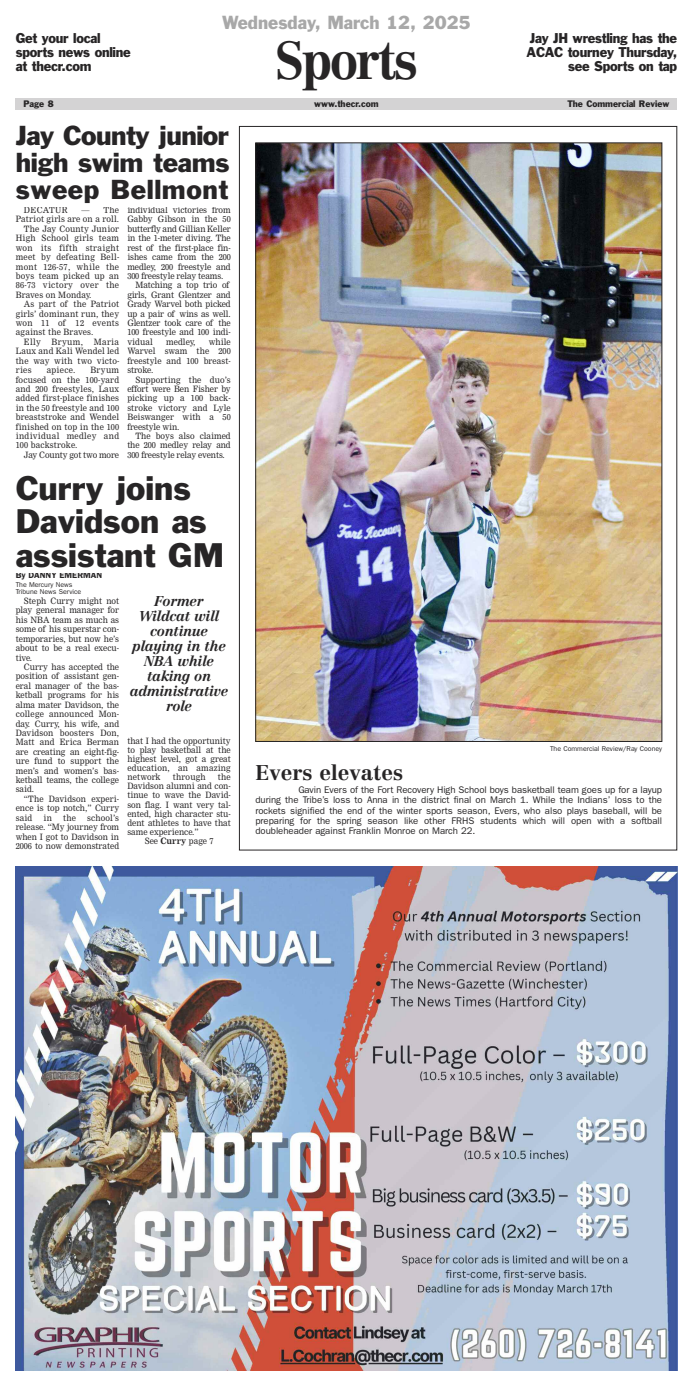
<style>
.page{position:relative;width:693px;height:1386px;background:#fff}
.page>*{position:absolute;margin:0;border:0;box-sizing:border-box;transform-origin:0 0}
.t1{font:700 52.5px "Centennial";letter-spacing:-.05em;color:#272526;scale:.95 1}
.t2{font:31.5px/33.7px "Franklin Gothic";color:#272526}
.t3{font:25.38px/27.1px "Franklin Gothic";letter-spacing:-.01em;color:#272526;text-align:justify}
.t4{font:700 21px "Centennial";color:#272526}
.t5{font:17.5px "Franklin Gothic";color:#a8a8a8;scale:.95 1}
.t6{font:italic 700 14px/15px "Centennial";letter-spacing:-.02em;color:#272526;text-align:center}
.t7{font:13.12px/14.1px "Franklin Gothic";letter-spacing:-.02em;color:#272526;scale:.95 1}
.t8{font:9.62px/10.3px "Franklin Gothic";letter-spacing:-.005em;color:#272526;text-align:justify}
.t9{font:8.75px "Franklin Gothic";color:#272526;scale:.95 1}
.t10{font:600 8.75px "Franklin Gothic";color:#272526}
.t11{font:8.58px/9.5px "Nimrod";color:#272526;text-align:justify;scale:.95 1}
.t12{font:8.58px "Nimrod";letter-spacing:.02em;color:#272526;scale:.95 1}
.t13{font:8.58px "Nimrod";letter-spacing:.04em;color:#272526;scale:.95 1}
.t14{font:8.58px "Nimrod";letter-spacing:.035em;color:#272526;scale:.95 1}
.t15{font:7px/7.8px "Franklin Gothic";color:#272526}
.s1{font-weight:700}
</style>
<div class="page">
<img style="left:16px;top:866px;width:661px;height:504px">
<div style="left:16px;top:98px;width:661px;height:12px;background:#d4d3d4"></div>
<img style="left:257px;top:145px;width:403px;height:595px">
<h3 class="t5" style="left:222px;top:16px;width:263px">Wednesday, March 12, 2025</h3>
<h3 class="t7" style="left:16px;top:32px;width:123px">Get your local sports news online at thecr.com</h3>
<h3 class="t7" style="left:527px;top:32px;width:160px;text-align:right">Jay JH wrestling has the<br>ACAC tourney Thursday, see Sports on tap</h3>
<h1 class="t1" style="left:275px;top:40px;width:153px">Sports</h1>
<p class="t9" style="left:24px;top:100px;width:33px">Page 8</p>
<p class="t9" style="left:314px;top:100px;width:69px">www.thecr.com</p>
<p class="t9" style="left:567px;top:100px;width:109px">The Commercial Review</p>
<h3 class="t3" style="left:16px;top:124px;width:215px">Jay County junior high swim teams sweep Bellmont</h3>
<p class="t13" style="left:24px;top:206px;width:47px">DECATUR</p>
<p class="t11" style="left:81px;top:206px;width:41px">— The</p>
<p class="t12" style="left:16px;top:216px;width:110px">Patriot girls are on a roll.</p>
<p class="t12" style="left:24px;top:225px;width:102px">The Jay County Junior</p>
<p class="t14" style="left:16px;top:235px;width:110px">High School girls team</p>
<p class="t13" style="left:16px;top:244px;width:110px">won its fifth straight</p>
<p class="t14" style="left:16px;top:254px;width:111px">meet by defeating Bell-</p>
<p class="t13" style="left:16px;top:263px;width:110px">mont 126-57, while the</p>
<p class="t12" style="left:16px;top:272px;width:110px">boys team picked up an</p>
<p class="t13" style="left:16px;top:282px;width:110px">86-73 victory over the</p>
<p class="t12" style="left:16px;top:291px;width:81px">Braves on Monday.</p>
<p class="t12" style="left:24px;top:301px;width:102px">As part of the Patriot</p>
<p class="t12" style="left:16px;top:310px;width:110px">girls’ dominant run, they</p>
<p class="t13" style="left:16px;top:319px;width:110px">won 11 of 12 events</p>
<p class="t12" style="left:16px;top:329px;width:83px">against the Braves.</p>
<p class="t11" style="left:24px;top:338px;width:19px">Elly</p>
<p class="t11" style="left:52px;top:338px;width:35px">Bryum,</p>
<p class="t11" style="left:16px;top:338px;width:111px;text-indent:78px">Maria Laux and Kali Wendel led the way with two victo&shy;ries</p>
<p class="t11" style="left:47px;top:366px;width:32px">apiece.</p>
<p class="t11" style="left:16px;top:366px;width:110px;text-indent:75px">Bryum focused on the 100-yard and 200 freestyles, Laux added first-place finishes in the 50 freestyle and 100 breaststroke and Wendel finished on top in the 100 individual medley and 100 backstroke.</p>
<p class="t11" style="left:24px;top:451px;width:102px">Jay County got two more</p>
<p class="t11" style="left:127px;top:206px;width:110px">individual victories from</p>
<p class="t11" style="left:127px;top:215px;width:110px">Gabby Gibson in the 50</p>
<p class="t11" style="left:127px;top:225px;width:110px">butterfly and Gillian Keller</p>
<p class="t11" style="left:127px;top:234px;width:110px">in the 1-meter diving. The</p>
<p class="t11" style="left:127px;top:243px;width:110px">rest of the first-place fin-</p>
<p class="t11" style="left:127px;top:253px;width:110px">ishes came from the 200</p>
<p class="t11" style="left:127px;top:262px;width:110px">medley, 200 freestyle and</p>
<p class="t11" style="left:127px;top:272px;width:102px">300 freestyle relay teams.</p>
<p class="t11" style="left:136px;top:281px;width:100px">Matching a top trio of</p>
<p class="t11" style="left:127px;top:291px;width:110px">girls, Grant Glentzer and</p>
<p class="t11" style="left:127px;top:300px;width:110px">Grady Warvel both picked</p>
<p class="t11" style="left:127px;top:309px;width:110px">up a pair of wins as well.</p>
<p class="t11" style="left:127px;top:319px;width:110px">Glentzer took care of the</p>
<p class="t11" style="left:127px;top:328px;width:110px">100 freestyle and 100 indi-</p>
<p class="t11" style="left:127px;top:338px;width:28px">vidual</p>
<p class="t11" style="left:166px;top:338px;width:33px">medley,</p>
<p class="t11" style="left:127px;top:338px;width:110px;text-indent:81px">while Warvel swam the 200 freestyle and 100 breast&shy;stroke.</p>
<p class="t11" style="left:127px;top:375px;width:110px;text-indent:8px">Supporting the duo’s effort were Ben Fisher by picking up a 100 back&shy;stroke victory and Lyle Beiswanger with a 50 freestyle win.</p>
<p class="t11" style="left:127px;top:432px;width:110px;text-indent:8px">The boys also claimed the 200 medley relay and 300 freestyle relay events.</p>
<h2 class="t2" style="left:16px;top:474px;width:210px">Curry joins<br>Davidson as assistant GM</h2>
<h3 class="t6" style="left:130px;top:595px;width:100px">Former<br>Wildcat will continue playing in the<br>NBA while taking on administrative role</h3>
<p class="t10" style="left:16px;top:572px;width:88px">By DANNY EMERMAN</p>
<p class="t15" style="left:16px;top:581px;width:67px">The Mercury News<br>Tribune News Service</p>
<p class="t11" style="left:16px;top:597px;width:110px;text-indent:8px">Steph Curry might not play general manager for his NBA team as much as some of his superstar con&shy;temporaries, but now he’s about to be a real execu&shy;tive.</p>
<p class="t11" style="left:16px;top:663px;width:110px;text-indent:8px">Curry has accepted the position of assistant gen&shy;eral manager of the bas&shy;ketball programs for his alma mater Davidson, the college announced Mon&shy;day. Curry, his wife, and Davidson boosters Don, Matt and Erica Berman are creating an eight-fig&shy;ure fund to support the men’s and women’s bas&shy;ketball teams, the college said.</p>
<p class="t11" style="left:16px;top:795px;width:110px;text-indent:8px">“The Davidson experi&shy;ence is top notch,” Curry said</p>
<p class="t11" style="left:127px;top:737px;width:110px;line-height:9.1px">that I had the opportunity to play basketball at the highest level, got a great education, an amazing network</p>
<p class="t12" style="left:173px;top:774px;width:36px">through</p>
<p class="t11" style="left:218px;top:773px;width:15px">the</p>
<p class="t11" style="left:127px;top:782px;width:110px">Davidson alumni and con-</p>
<p class="t11" style="left:127px;top:791px;width:110px">tinue to wave the David-</p>
<p class="t11" style="left:127px;top:800px;width:110px">son flag. I want very tal-</p>
<p class="t11" style="left:127px;top:809px;width:110px">ented, high character stu-</p>
<p class="t11" style="left:127px;top:819px;width:110px">dent athletes to have that</p>
<p class="t11" style="left:127px;top:828px;width:77px">same experience.”</p>
<p class="t11" style="left:145px;top:837px;width:74px">See <span class="s1">Curry</span> page 7</p>
<p class="t11" style="left:16px;top:813px;width:110px;text-indent:71px">school’s release. “My journey from when I got to Davidson in 2006 to now demonstrated</p>
<p class="t11" style="left:44px;top:813px;width:10px">in</p>
<p class="t11" style="left:63px;top:813px;width:15px">the</p>
<p class="t15" style="left:550px;top:745px;width:114px">The Commercial Review/Ray Cooney</p>
<h3 class="t4" style="left:255px;top:764px;width:149px">Evers elevates</h3>
<p class="t8" style="left:255px;top:785px;width:408px;text-indent:43px">Gavin Evers of the Fort Recovery High School boys basketball team goes up for a layup during the Tribe’s loss to Anna in the district final on March 1. While the Indians’ loss to the rockets signified the end of the winter sports season, Evers, who also plays baseball, will be preparing for the spring season like other FRHS students which will open with a softball doubleheader against Franklin Monroe on March 22.</p>
</div>
